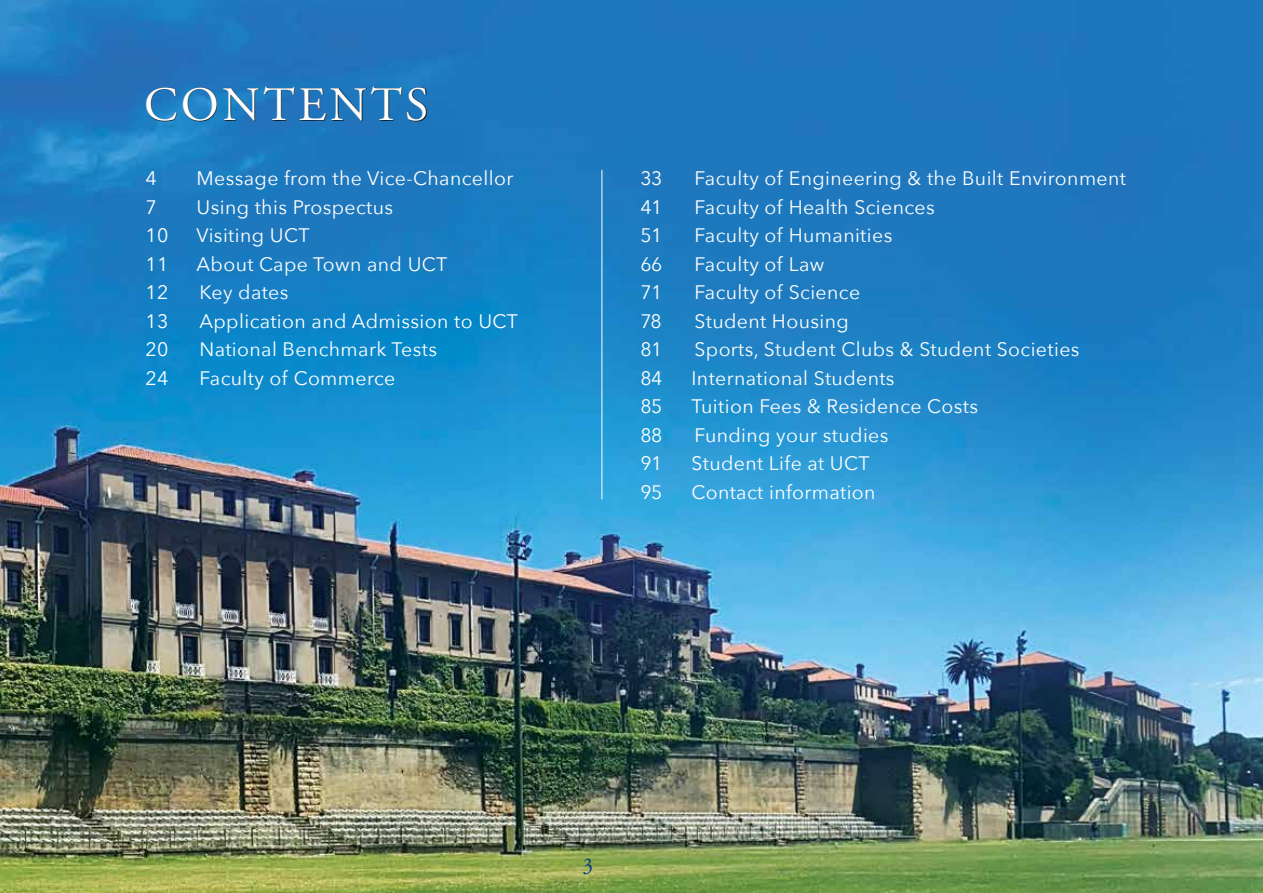
<style>
.page{position:relative;width:1263px;height:893px;background:#fff}
.page>*{position:absolute;margin:0;border:0;box-sizing:border-box;transform-origin:0 0}
.t1{font:48px "Adobe Garamond Pro";letter-spacing:.07em;color:#fff}
.t2{font:22.5px "Adobe Garamond Pro";color:#013b82;scale:.9 1}
.t3{font:19.5px "Avenir Next";letter-spacing:.02em;color:#fff}
</style>
<div class="page">
<img style="left:0;top:0;width:1263px;height:893px">
<svg style="left:147px;top:87px;width:280px;height:34px;fill:#1d75bc"></svg>
<hr style="left:602px;top:170px;width:1px;height:329px;background:#fff">
<h1 class="t1" style="left:144px;top:76px;width:286px">CONTENTS</h1>
<p class="t3" style="left:145px;top:162px;width:13px">4</p>
<p class="t3" style="left:196px;top:162px;width:318px">Message from the Vice-Chancellor</p>
<p class="t3" style="left:145px;top:191px;width:13px">7</p>
<p class="t3" style="left:196px;top:191px;width:198px">Using this Prospectus</p>
<p class="t3" style="left:145px;top:219px;width:25px">10</p>
<p class="t3" style="left:196px;top:219px;width:114px">Visiting UCT</p>
<p class="t3" style="left:145px;top:248px;width:25px">11</p>
<p class="t3" style="left:196px;top:248px;width:252px">About Cape Town and UCT</p>
<p class="t3" style="left:145px;top:276px;width:25px">12</p>
<p class="t3" style="left:199px;top:276px;width:90px">Key dates</p>
<p class="t3" style="left:145px;top:305px;width:25px">13</p>
<p class="t3" style="left:199px;top:305px;width:320px">Application and Admission to UCT</p>
<p class="t3" style="left:145px;top:333px;width:25px">20</p>
<p class="t3" style="left:199px;top:333px;width:239px">National Benchmark Tests</p>
<p class="t3" style="left:145px;top:362px;width:25px">24</p>
<p class="t3" style="left:199px;top:362px;width:197px">Faculty of Commerce</p>
<p class="t3" style="left:640px;top:162px;width:24px">33</p>
<p class="t3" style="left:694px;top:162px;width:433px">Faculty of Engineering &amp; the Built Environment</p>
<p class="t3" style="left:640px;top:191px;width:23px">41</p>
<p class="t3" style="left:694px;top:191px;width:242px">Faculty of Health Sciences</p>
<p class="t3" style="left:640px;top:219px;width:23px">51</p>
<p class="t3" style="left:694px;top:219px;width:199px">Faculty of Humanities</p>
<p class="t3" style="left:640px;top:248px;width:23px">66</p>
<p class="t3" style="left:694px;top:248px;width:131px">Faculty of Law</p>
<p class="t3" style="left:640px;top:276px;width:23px">71</p>
<p class="t3" style="left:694px;top:276px;width:167px">Faculty of Science</p>
<p class="t3" style="left:640px;top:305px;width:23px">78</p>
<p class="t3" style="left:694px;top:305px;width:156px">Student Housing</p>
<p class="t3" style="left:640px;top:333px;width:23px">81</p>
<p class="t3" style="left:694px;top:333px;width:386px">Sports, Student Clubs &amp; Student Societies</p>
<p class="t3" style="left:640px;top:362px;width:23px">84</p>
<p class="t3" style="left:691px;top:362px;width:205px">International Students</p>
<p class="t3" style="left:640px;top:390px;width:23px">85</p>
<p class="t3" style="left:691px;top:390px;width:288px">Tuition Fees &amp; Residence Costs</p>
<p class="t3" style="left:640px;top:419px;width:23px">88</p>
<p class="t3" style="left:694px;top:419px;width:195px">Funding your studies</p>
<p class="t3" style="left:640px;top:447px;width:23px">91</p>
<p class="t3" style="left:691px;top:447px;width:180px">Student Life at UCT</p>
<p class="t3" style="left:640px;top:476px;width:23px">95</p>
<p class="t3" style="left:691px;top:476px;width:186px">Contact information</p>
<p class="t2" style="left:583px;top:853px;width:13px">3</p>
</div>
